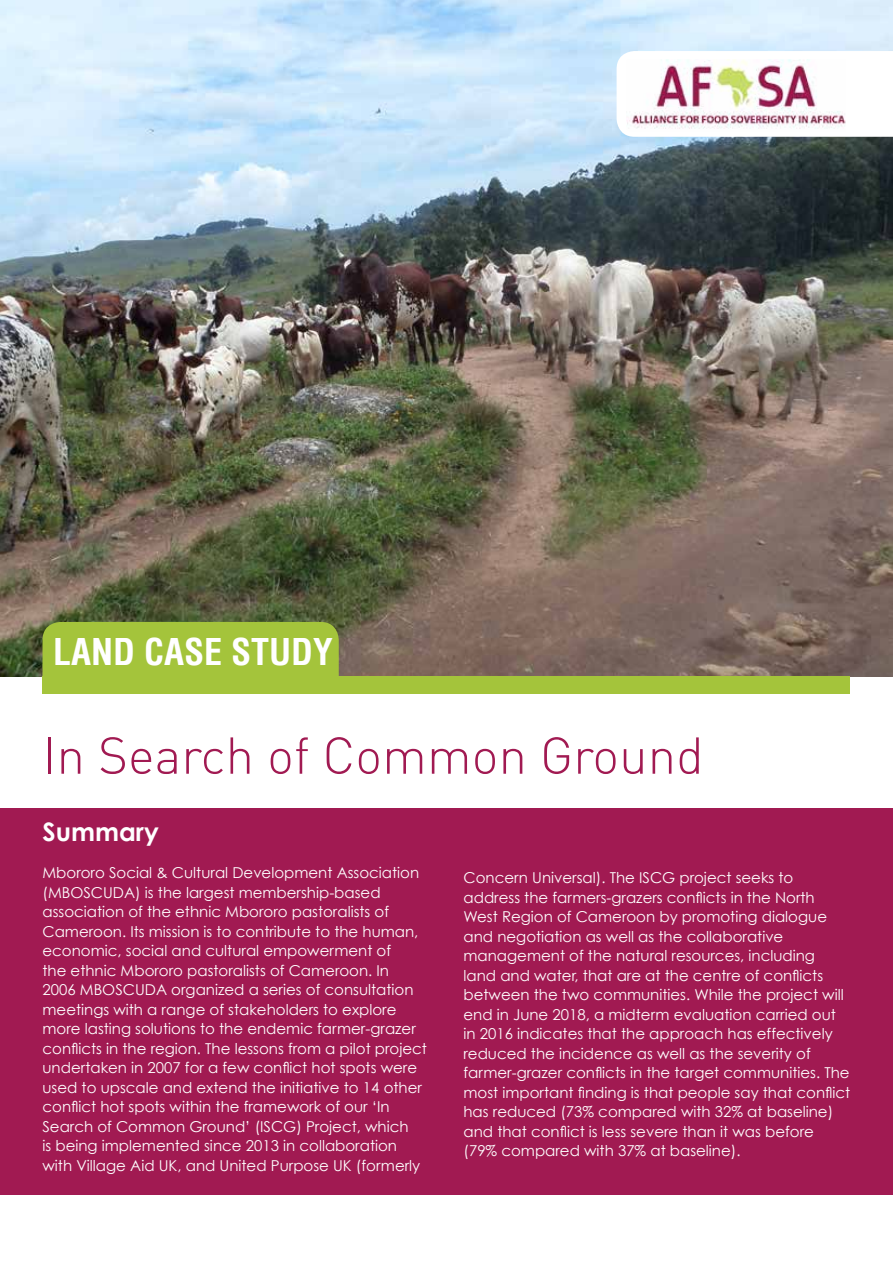
<style>
.page{position:relative;width:893px;height:1263px;background:#fff}
.page>*{position:absolute;margin:0;border:0;box-sizing:border-box;transform-origin:0 0}
.t1{font:300 51px "DIN";color:#a11a52}
.t2{font:700 condensed 36px "Helvetica";color:#fff}
.t3{font:700 25.5px "Century Gothic";color:#fff}
.t4{font:15px/19.5px "Century Gothic";color:#fff}
</style>
<div class="page">
<div style="left:0;top:808px;width:893px;height:387px;background:#a11a52"></div>
<img style="left:0;top:0;width:893px;height:677px">
<svg style="left:617px;top:51px;width:276px;height:86px"></svg>
<div style="left:624px;top:59px;width:232px;height:73px;background:#fff;border-radius:9px"></div>
<img style="left:626px;top:59px;width:219px;height:72px">
<div style="left:43px;top:677px;width:807px;height:17px;background:#a4c43b"></div>
<div style="left:43px;top:622px;width:296px;height:72px;background:#a4c43b;border-radius:18px"></div>
<h2 class="t2" style="left:53px;top:628px;width:282px">LAND CASE STUDY</h2>
<h1 class="t1" style="left:43px;top:724px;width:663px">In Search of Common Ground</h1>
<h3 class="t3" style="left:43px;top:815px;width:118px">Summary</h3>
<p class="t4" style="left:43px;top:863px;width:386px">Mbororo Social &amp; Cultural Development Association (MBOSCUDA) is the largest membership-based association of the ethnic Mbororo pastoralists of Cameroon. Its mission is to contribute to the human, economic, social and cultural empowerment of<br>the ethnic Mbororo pastoralists of Cameroon. In<br>2006 MBOSCUDA organized a series of consultation meetings with a range of stakeholders to explore more lasting solutions to the endemic farmer-grazer conflicts in the region. The lessons from a pilot project undertaken in 2007 for a few conflict hot spots were used to upscale and extend the initiative to 14 other conflict hot spots within the framework of our ‘In Search of Common Ground’ (ISCG) Project, which<br>is being implemented since 2013 in collaboration with Village Aid UK, and United Purpose UK (formerly</p>
<p class="t4" style="left:463px;top:868px;width:388px">Concern Universal). The ISCG project seeks to address the farmers-grazers conflicts in the North West Region of Cameroon by promoting dialogue and negotiation as well as the collaborative management of the natural resources, including land and water, that are at the centre of conflicts between the two communities. While the project will end in June 2018, a midterm evaluation carried out in 2016 indicates that the approach has effectively reduced the incidence as well as the severity of farmer-grazer conflicts in the target communities. The most important finding is that people say that conflict has reduced (73% compared with 32% at baseline) and that conflict is less severe than it was before (79% compared with 37% at baseline).</p>
</div>
